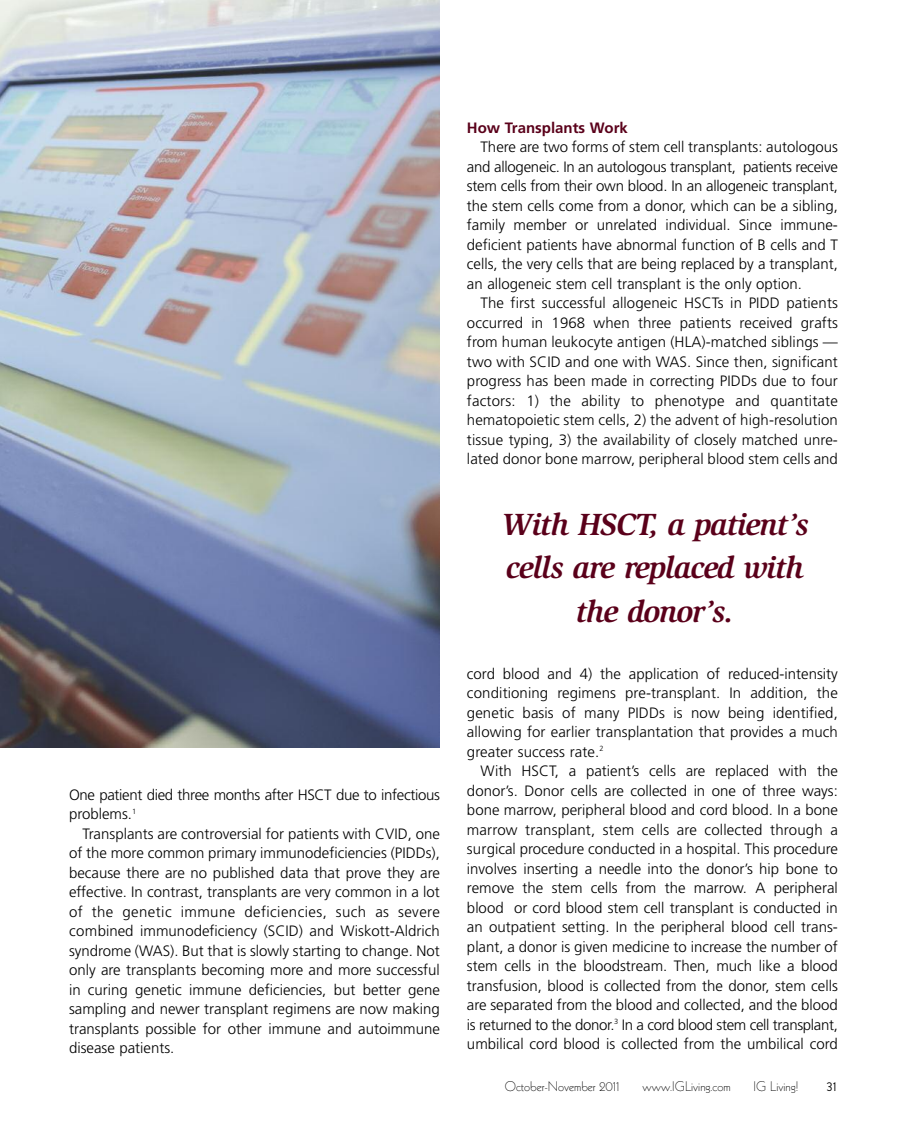
<style>
.page{position:relative;width:905px;height:1134px;background:#fff}
.page>*{position:absolute;margin:0;border:0;box-sizing:border-box;transform-origin:0 0}
.t1{font:italic 700 31.5px/43.5px "Slimbach";letter-spacing:-.03em;color:#5a001a;text-align:center}
.t2{font:300 15px/19.5px "Frutiger";color:#000;text-align:justify}
.t3{font:300 15px/19.5px "Frutiger";letter-spacing:-.02em;color:#000}
.t4{font:700 15px "Frutiger";color:#5a001a}
.t5{font:300 13.5px "Kabel";color:#000}
.t6{font:13.5px "Kabel";color:#000}
</style>
<div class="page">
<img style="left:0;top:0;width:439px;height:747px">
<p class="t3" style="left:69px;top:786px;width:372px">One patient died three months after HSCT due to infectious problems.<sup>1</sup></p>
<p class="t2" style="left:69px;top:825px;width:372px;text-indent:14px">Transplants are controversial for patients with CVID, one of the more common primary immunodeficiencies (PIDDs), because there are no published data that prove they are effective. In contrast, transplants are very common in a lot of the genetic immune deficiencies, such as severe combined immunodeficiency (SCID) and Wiskott-Aldrich syndrome (WAS). But that is slowly starting to change. Not only are transplants becoming more and more successful in curing genetic immune deficiencies, but better gene sampling and newer transplant regimens are now making transplants possible for other immune and autoimmune disease patients.</p>
<p class="t4" style="left:467px;top:122px;width:162px">How Transplants Work</p>
<p class="t2" style="left:467px;top:138px;width:372px;text-indent:14px">There are two forms of stem cell transplants: autologous and allogeneic. In an autologous transplant, patients receive stem cells from their own blood. In an allogeneic transplant, the stem cells come from a donor, which can be a sibling, family member or unrelated individual. Since immune&shy;deficient patients have abnormal function of B cells and T cells, the very cells that are being replaced by a transplant, an allogeneic stem cell transplant is the only option.</p>
<p class="t2" style="left:467px;top:294px;width:372px;text-indent:13px">The first successful allogeneic HSCTs in PIDD patients occurred in 1968 when three patients received grafts from human leukocyte antigen (HLA)-matched siblings — two with SCID and one with WAS. Since then, significant progress has been made in correcting PIDDs due to four factors: 1) the ability to phenotype and quantitate hematopoietic stem cells, 2) the advent of high-resolution tissue typing, 3) the availability of closely matched unre&shy;lated donor bone marrow, peripheral blood stem cells and</p>
<h1 class="t1" style="left:501px;top:505px;width:309px">With HSCT, a patient’s cells are replaced with the donor’s.</h1>
<p class="t2" style="left:467px;top:665px;width:372px">cord blood and 4) the application of reduced-intensity conditioning regimens pre-transplant. In addition, the genetic basis of many PIDDs is now being identified, allowing for earlier transplantation that provides a much greater success rate.<sup>2</sup></p>
<p class="t2" style="left:467px;top:762px;width:372px;text-indent:14px">With HSCT, a patient’s cells are replaced with the donor’s. Donor cells are collected in one of three ways: bone marrow, peripheral blood and cord blood. In a bone marrow transplant, stem cells are collected through a surgical procedure conducted in a hospital. This procedure involves inserting a needle into the donor’s hip bone to remove the stem cells from the marrow. A peripheral blood or cord blood stem cell transplant is conducted in an outpatient setting. In the peripheral blood cell trans&shy;plant, a donor is given medicine to increase the number of stem cells in the bloodstream. Then, much like a blood transfusion, blood is collected from the donor, stem cells are separated from the blood and collected, and the blood is returned to the donor.<sup>3</sup> In a cord blood stem cell transplant, umbilical cord blood is collected from the umbilical cord</p>
<p class="t5" style="left:505px;top:1081px;width:116px">October-November 2011</p>
<p class="t5" style="left:642px;top:1081px;width:89px">www.IGLiving.com</p>
<p class="t5" style="left:753px;top:1081px;width:46px">IG Living!</p>
<p class="t6" style="left:826px;top:1081px;width:12px">31</p>
</div>
